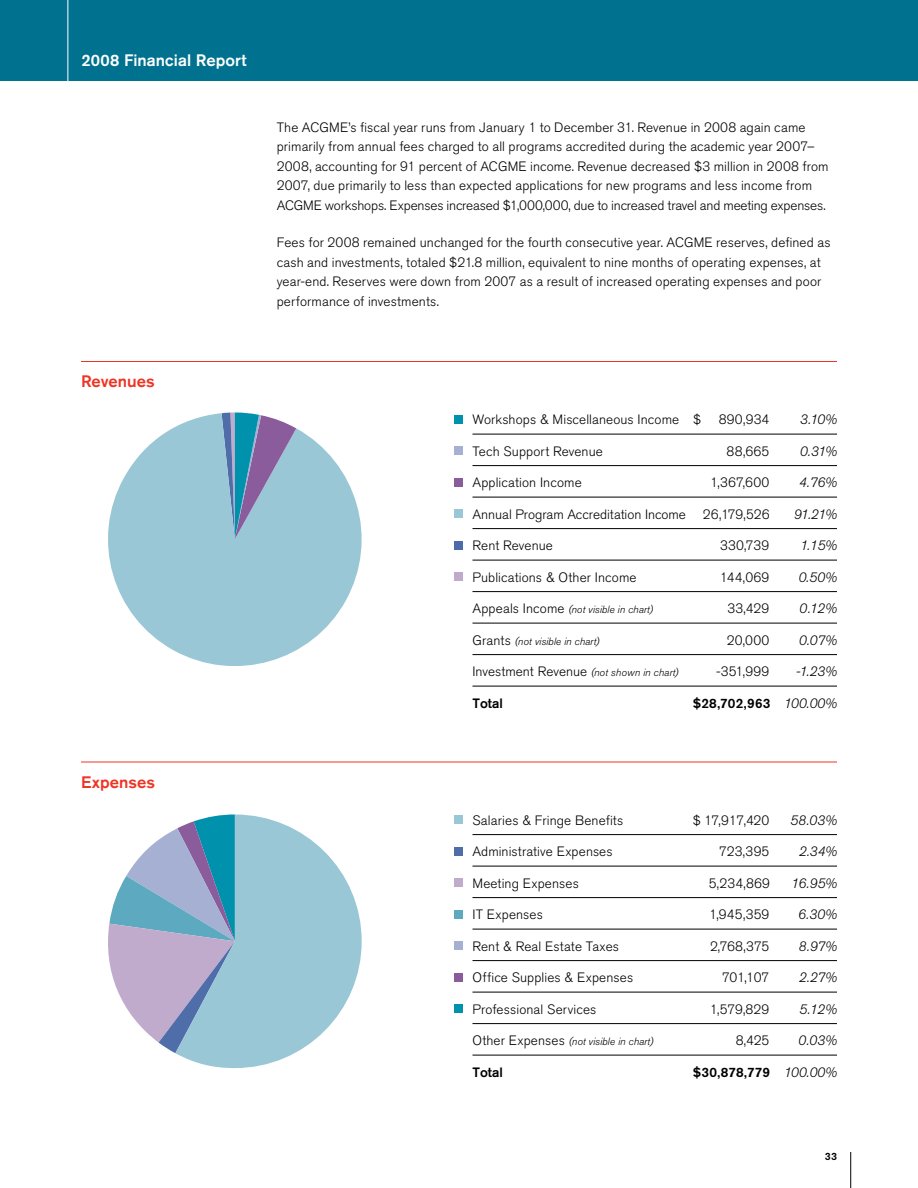
<style>
.page{position:relative;width:918px;height:1188px;background:#fff}
.page>*{position:absolute;margin:0;border:0;box-sizing:border-box;transform-origin:0 0}
.t1{font:500 16.5px "Akzidenz Grotesk Pro";letter-spacing:.005em;color:#fff}
.t2{font:500 16.5px "Akzidenz Grotesk Pro";letter-spacing:.005em;color:#ee3424}
.t3{font:300 13.5px/19.5px "Akzidenz Grotesk Pro";letter-spacing:.01em;color:#000}
.t4{font:italic 300 13.5px "Akzidenz Grotesk Pro";letter-spacing:-.015em;color:#000}
.t5{font:500 13.5px "Akzidenz Grotesk Pro";color:#000}
.t6{font:italic 300 10.5px "Akzidenz Grotesk Pro";color:#000}
.t7{font:500 10.5px "Akzidenz Grotesk Pro";color:#000}
.s1{font-style:normal;font-size:13.5px}
.s2{font-style:italic;font-size:10.5px}
.s3{font-weight:300;font-style:italic}
</style>
<div class="page">
<hr style="left:850px;top:1152px;width:1px;height:36px;background:#000">
<div style="left:0;top:0;width:918px;height:81px;background:#00728f"></div>
<hr style="left:68px;top:0;width:1px;height:81px;background:#fff">
<hr style="left:81px;top:361px;width:756px;height:1px;background:#ee3424">
<hr style="left:81px;top:762px;width:756px;height:1px;background:#ee3424">
<hr style="left:472px;top:434px;width:365px;height:1px;background:#000">
<hr style="left:472px;top:465px;width:365px;height:1px;background:#000">
<hr style="left:472px;top:497px;width:365px;height:1px;background:#000">
<hr style="left:472px;top:528px;width:365px;height:1px;background:#000">
<hr style="left:472px;top:560px;width:365px;height:1px;background:#000">
<hr style="left:472px;top:591px;width:365px;height:1px;background:#000">
<hr style="left:472px;top:623px;width:365px;height:1px;background:#000">
<hr style="left:472px;top:654px;width:365px;height:1px;background:#000">
<hr style="left:472px;top:686px;width:365px;height:1px;background:#000">
<div style="left:455px;top:415px;width:8px;height:9px;background:#0091ac"></div>
<div style="left:455px;top:446px;width:8px;height:9px;background:#a5b0d3"></div>
<div style="left:455px;top:478px;width:8px;height:9px;background:#8a5c9c"></div>
<div style="left:455px;top:541px;width:8px;height:9px;background:#4d6ba8"></div>
<div style="left:455px;top:509px;width:8px;height:9px;background:#99c7d6"></div>
<div style="left:455px;top:572px;width:8px;height:9px;background:#c0abcd"></div>
<hr style="left:472px;top:834px;width:365px;height:1px;background:#000">
<hr style="left:472px;top:866px;width:365px;height:1px;background:#000">
<hr style="left:472px;top:897px;width:365px;height:1px;background:#000">
<hr style="left:472px;top:929px;width:365px;height:1px;background:#000">
<hr style="left:472px;top:960px;width:365px;height:1px;background:#000">
<hr style="left:472px;top:992px;width:365px;height:1px;background:#000">
<hr style="left:472px;top:1023px;width:365px;height:1px;background:#000">
<hr style="left:472px;top:1055px;width:365px;height:1px;background:#000">
<div style="left:455px;top:815px;width:8px;height:9px;background:#99c7d6"></div>
<div style="left:455px;top:847px;width:8px;height:9px;background:#506da9"></div>
<div style="left:455px;top:878px;width:8px;height:9px;background:#c0abcd"></div>
<div style="left:455px;top:910px;width:8px;height:9px;background:#5daac0"></div>
<div style="left:455px;top:941px;width:8px;height:9px;background:#a5b0d3"></div>
<div style="left:455px;top:973px;width:8px;height:9px;background:#8a5c9c"></div>
<div style="left:455px;top:1004px;width:8px;height:9px;background:#0091ac"></div>
<svg style="left:108px;top:829px;width:67px;height:224px"></svg>
<svg style="left:175px;top:814px;width:187px;height:254px;background:#9ec3d5"></svg>
<svg style="left:108px;top:413px;width:254px;height:253px;fill:#99c7d6"></svg>
<svg style="left:222px;top:413px;width:74px;height:126px;background:#7d9fbf"></svg>
<p class="t1" style="left:81px;top:50px;width:167px">2008 Financial Report</p>
<p class="t2" style="left:81px;top:371px;width:75px">Revenues</p>
<p class="t2" style="left:81px;top:771px;width:76px">Expenses</p>
<p class="t3" style="left:277px;top:117px;width:553px">The ACGME’s fiscal year runs from January 1 to December 31. Revenue in 2008 again came primarily from annual fees charged to all programs accredited during the academic year 2007– 2008, accounting for 91 percent of ACGME income. Revenue decreased $3 million in 2008 from 2007, due primarily to less than expected applications for new programs and less income from ACGME workshops. Expenses increased $1,000,000, due to increased travel and meeting expenses.</p>
<p class="t3" style="left:277px;top:233px;width:555px">Fees for 2008 remained unchanged for the fourth consecutive year. ACGME reserves, defined as cash and investments, totaled $21.8 million, equivalent to nine months of operating expenses, at year-end. Reserves were down from 2007 as a result of increased operating expenses and poor performance of investments.</p>
<p class="t3" style="left:472px;top:410px;width:230px">Workshops &amp; Miscellaneous Income $</p>
<p class="t3" style="left:719px;top:410px;width:52px">890,934</p>
<p class="t4" style="left:800px;top:411px;width:39px">3.10%</p>
<p class="t3" style="left:472px;top:441px;width:132px">Tech Support Revenue</p>
<p class="t3" style="left:727px;top:441px;width:44px">88,665</p>
<p class="t4" style="left:800px;top:442px;width:39px">0.31%</p>
<p class="t3" style="left:473px;top:473px;width:111px">Application Income</p>
<p class="t3" style="left:710px;top:473px;width:61px">1,367,600</p>
<p class="t4" style="left:799px;top:474px;width:40px">4.76%</p>
<p class="t3" style="left:473px;top:504px;width:215px">Annual Program Accreditation Income</p>
<p class="t3" style="left:703px;top:504px;width:68px">26,179,526</p>
<p class="t4" style="left:794px;top:505px;width:45px">91.21%</p>
<p class="t3" style="left:473px;top:536px;width:82px">Rent Revenue</p>
<p class="t3" style="left:720px;top:536px;width:51px">330,739</p>
<p class="t4" style="left:800px;top:537px;width:39px">1.15%</p>
<p class="t3" style="left:473px;top:567px;width:166px">Publications &amp; Other Income</p>
<p class="t3" style="left:720px;top:567px;width:51px">144,069</p>
<p class="t4" style="left:798px;top:568px;width:40px">0.50%</p>
<p class="t6" style="left:473px;top:603px;width:182px"><span class="s1">Appeals Income</span> (not visible in chart)</p>
<p class="t3" style="left:727px;top:599px;width:44px">33,429</p>
<p class="t4" style="left:799px;top:600px;width:39px">0.12%</p>
<p class="t6" style="left:472px;top:634px;width:128px"><span class="s1">Grants</span> (not visible in chart)</p>
<p class="t3" style="left:727px;top:630px;width:44px">20,000</p>
<p class="t4" style="left:799px;top:631px;width:40px">0.07%</p>
<p class="t3" style="left:473px;top:662px;width:208px">Investment Revenue <span class="s2">(not shown in chart)</span></p>
<p class="t3" style="left:716px;top:662px;width:55px">-351,999</p>
<p class="t4" style="left:796px;top:663px;width:42px">-1.23%</p>
<p class="t5" style="left:472px;top:694px;width:32px">Total</p>
<p class="t5" style="left:693px;top:694px;width:146px">$28,702,963 <span class="s3">100.00%</span></p>
<p class="t3" style="left:472px;top:810px;width:152px">Salaries &amp; Fringe Benefits</p>
<p class="t3" style="left:693px;top:810px;width:78px">$ 17,917,420</p>
<p class="t4" style="left:790px;top:811px;width:48px">58.03%</p>
<p class="t3" style="left:472px;top:842px;width:142px">Administrative Expenses</p>
<p class="t3" style="left:719px;top:842px;width:52px">723,395</p>
<p class="t4" style="left:799px;top:843px;width:40px">2.34%</p>
<p class="t3" style="left:472px;top:873px;width:108px">Meeting Expenses</p>
<p class="t3" style="left:709px;top:873px;width:63px">5,234,869</p>
<p class="t4" style="left:791px;top:874px;width:47px">16.95%</p>
<p class="t3" style="left:472px;top:905px;width:72px">IT Expenses</p>
<p class="t3" style="left:709px;top:905px;width:62px">1,945,359</p>
<p class="t4" style="left:798px;top:906px;width:41px">6.30%</p>
<p class="t3" style="left:472px;top:936px;width:148px">Rent &amp; Real Estate Taxes</p>
<p class="t3" style="left:710px;top:936px;width:61px">2,768,375</p>
<p class="t4" style="left:799px;top:937px;width:40px">8.97%</p>
<p class="t3" style="left:473px;top:968px;width:162px">Office Supplies &amp; Expenses</p>
<p class="t3" style="left:722px;top:968px;width:49px">701,107</p>
<p class="t4" style="left:799px;top:969px;width:40px">2.27%</p>
<p class="t3" style="left:473px;top:999px;width:125px">Professional Services</p>
<p class="t3" style="left:710px;top:999px;width:61px">1,579,829</p>
<p class="t4" style="left:799px;top:1000px;width:39px">5.12%</p>
<p class="t6" style="left:473px;top:1035px;width:182px"><span class="s1">Other Expenses</span> (not visible in chart)</p>
<p class="t3" style="left:736px;top:1031px;width:35px">8,425</p>
<p class="t4" style="left:798px;top:1032px;width:40px">0.03%</p>
<p class="t5" style="left:472px;top:1063px;width:32px">Total</p>
<p class="t5" style="left:693px;top:1063px;width:146px">$30,878,779 <span class="s3">100.00%</span></p>
<p class="t7" style="left:825px;top:1149px;width:14px">33</p>
</div>
